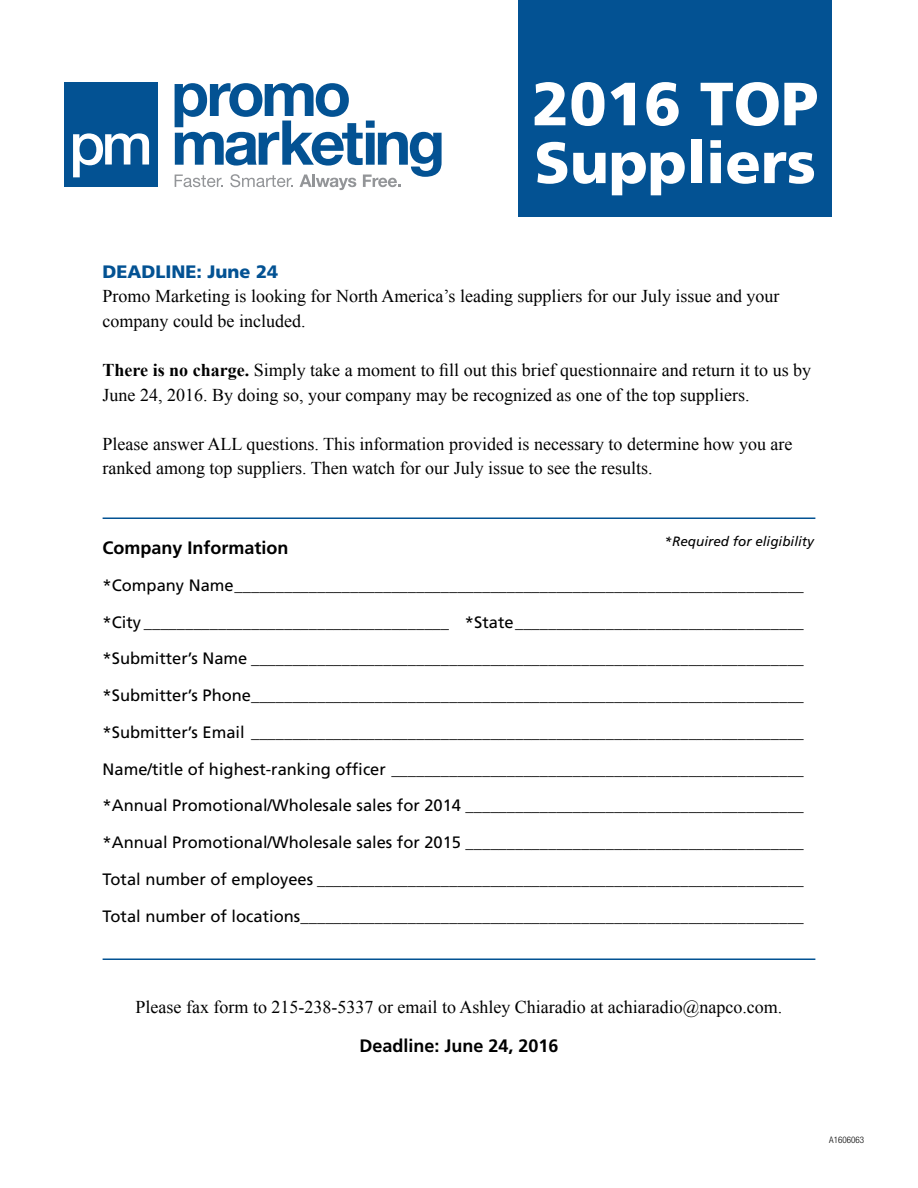
<style>
.page{position:relative;width:918px;height:1188px;background:#fff}
.page>*{position:absolute;margin:0;border:0;box-sizing:border-box;transform-origin:0 0}
.t1{font:900 60.9px "Frutiger";color:#fff}
.t2{font:900 58.2px "Frutiger";color:#fff}
.t3{font:18px/24.6px "Times New Roman";color:#000}
.t4{font:700 18px "Frutiger";color:#000}
.t5{font:900 18px "Frutiger";color:#035293}
.t6{font:16.5px "Frutiger";color:#000}
.t7{font:italic 13.5px "Frutiger";color:#000}
.t8{font:300 condensed 9px "Helvetica Neue";color:#000}
.s1{font-weight:700}
</style>
<div class="page">
<hr style="left:103px;top:518px;width:712px;height:1px;background:#035293">
<div style="left:518px;top:0;width:314px;height:217px;background:#035293"></div>
<div style="left:64px;top:82px;width:94px;height:105px;background:#035293"></div>
<svg style="left:73px;top:133px;width:76px;height:44px"></svg>
<svg style="left:175px;top:83px;width:267px;height:107px"></svg>
<hr style="left:103px;top:958px;width:712px;height:2px;background:#035293">
<h1 class="t1" style="left:532px;top:67px;width:288px">2016 TOP</h1>
<h2 class="t2" style="left:534px;top:128px;width:283px">Suppliers</h2>
<p class="t5" style="left:103px;top:260px;width:177px">DEADLINE: June 24</p>
<p class="t3" style="left:103px;top:284px;width:678px">Promo Marketing is looking for North America’s leading suppliers for our July issue and your company could be included.</p>
<p class="t3" style="left:103px;top:357px;width:710px"><span class="s1">There is no charge.</span> Simply take a moment to fill out this brief questionnaire and return it to us by<br>June 24, 2016. By doing so, your company may be recognized as one of the top suppliers.</p>
<p class="t3" style="left:103px;top:431px;width:691px">Please answer ALL questions. This information provided is necessary to determine how you are ranked among top suppliers. Then watch for our July issue to see the results.</p>
<p class="t7" style="left:665px;top:534px;width:151px">*Required for eligibility</p>
<p class="t4" style="left:103px;top:537px;width:188px">Company Information</p>
<p class="t6" style="left:103px;top:575px;width:703px">*Company Name_____________________________________________________________________</p>
<p class="t6" style="left:103px;top:612px;width:703px">*City _____________________________________ *State___________________________________</p>
<p class="t6" style="left:103px;top:649px;width:703px">*Submitter’s Name ___________________________________________________________________</p>
<p class="t6" style="left:103px;top:686px;width:703px">*Submitter’s Phone___________________________________________________________________</p>
<p class="t6" style="left:103px;top:722px;width:703px">*Submitter’s Email ___________________________________________________________________</p>
<p class="t6" style="left:103px;top:759px;width:703px">Name/title of highest-ranking officer __________________________________________________</p>
<p class="t6" style="left:103px;top:796px;width:703px">*Annual Promotional/Wholesale sales for 2014 _________________________________________</p>
<p class="t6" style="left:103px;top:833px;width:703px">*Annual Promotional/Wholesale sales for 2015 _________________________________________</p>
<p class="t6" style="left:103px;top:869px;width:703px">Total number of employees ___________________________________________________________</p>
<p class="t6" style="left:103px;top:906px;width:703px">Total number of locations_____________________________________________________________</p>
<p class="t3" style="left:136px;top:994px;width:648px">Please fax form to 215-238-5337 or email to Ashley Chiaradio at achiaradio@napco.com.</p>
<p class="t4" style="left:359px;top:1036px;width:201px">Deadline: June 24, 2016</p>
<p class="t8" style="left:829px;top:1134px;width:36px">A1606063</p>
</div>
